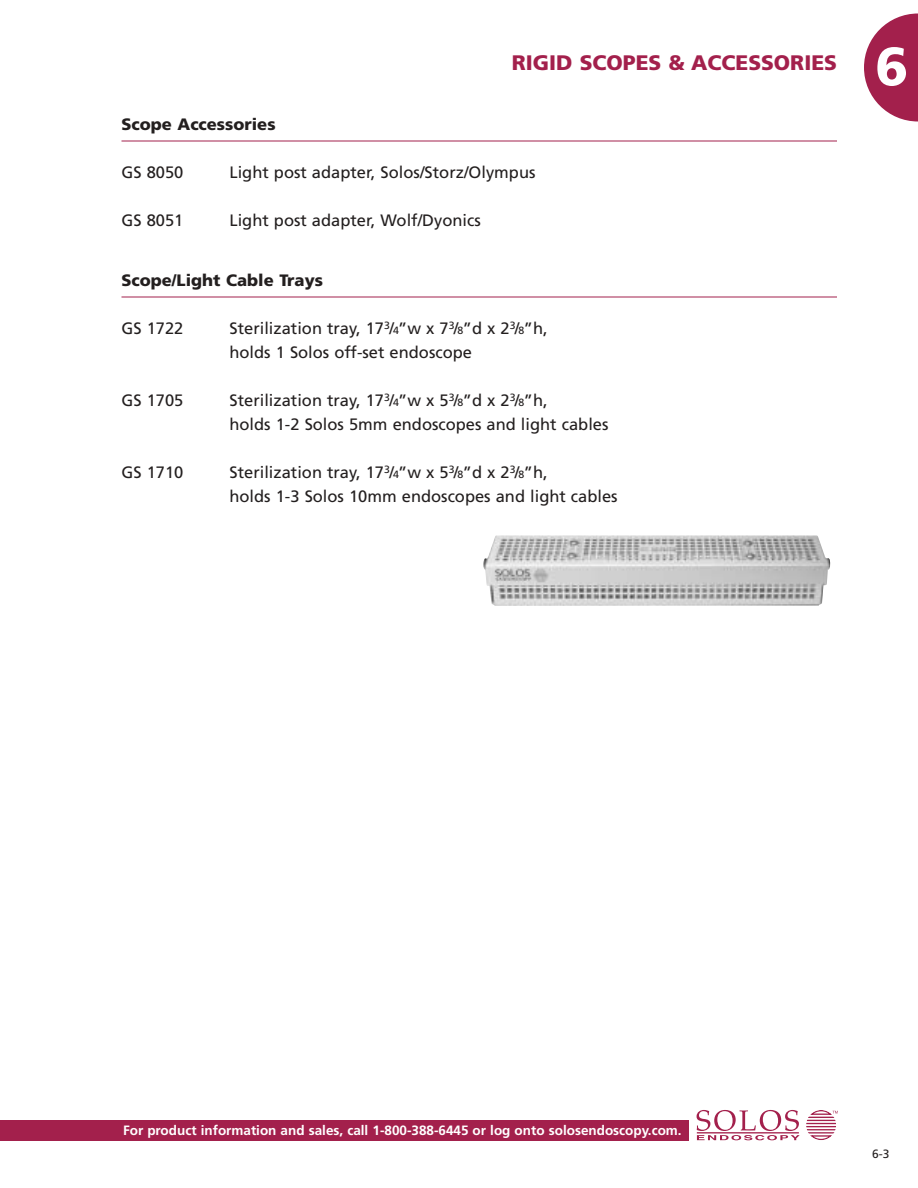
<style>
.page{position:relative;width:918px;height:1188px;background:#fff}
.page>*{position:absolute;margin:0;border:0;box-sizing:border-box;transform-origin:0 0}
.t1{font:900 54px "Frutiger";color:#fff}
.t2{font:900 21px "Frutiger";color:#a3204c}
.t3{font:16.5px/24px "Frutiger";color:#231f1f}
.t4{font:900 16.5px "Frutiger";color:#231f1f}
.t5{font:700 13.5px "Frutiger";color:#fff}
.t6{font:12px "Frutiger";color:#231f1f}
.s1{font-size:10.5px}
</style>
<div class="page">
<svg style="left:864px;top:14px;width:54px;height:108px"></svg>
<hr style="left:122px;top:141px;width:715px;height:1px;background:#a3204c">
<hr style="left:122px;top:297px;width:715px;height:1px;background:#a3204c">
<img style="left:483px;top:535px;width:347px;height:71px">
<div style="left:0;top:1120px;width:688px;height:21px;background:#a3204c"></div>
<svg style="left:697px;top:1110px;width:103px;height:30px"></svg>
<svg style="left:806px;top:1110px;width:32px;height:30px"></svg>
<p class="t2" style="left:512px;top:54px;width:327px">RIGID SCOPES &amp; ACCESSORIES</p>
<p class="t1" style="left:875px;top:45px;width:35px">6</p>
<p class="t4" style="left:122px;top:117px;width:156px">Scope Accessories</p>
<p class="t3" style="left:122px;top:161px;width:63px">GS 8050</p>
<p class="t3" style="left:229px;top:161px;width:308px">Light post adapter, Solos/Storz/Olympus</p>
<p class="t3" style="left:122px;top:209px;width:63px">GS 8051</p>
<p class="t3" style="left:229px;top:209px;width:253px">Light post adapter, Wolf/Dyonics</p>
<p class="t4" style="left:122px;top:273px;width:203px">Scope/Light Cable Trays</p>
<p class="t3" style="left:122px;top:317px;width:63px">GS 1722</p>
<p class="t3" style="left:229px;top:317px;width:320px">Sterilization tray, 17<sup>3</sup>/<span class="s1">4</span>”w x 7<sup>3</sup>/<span class="s1">8</span>”d x 2<sup>3</sup>/<span class="s1">8</span>”h, holds 1 Solos off-set endoscope</p>
<p class="t3" style="left:121px;top:389px;width:63px">GS 1705</p>
<p class="t3" style="left:229px;top:389px;width:381px">Sterilization tray, 17<sup>3</sup>/<span class="s1">4</span>”w x 5<sup>3</sup>/<span class="s1">8</span>”d x 2<sup>3</sup>/<span class="s1">8</span>”h,<br>holds 1-2 Solos 5mm endoscopes and light cables</p>
<p class="t3" style="left:121px;top:461px;width:63px">GS 1710</p>
<p class="t3" style="left:229px;top:461px;width:390px">Sterilization tray, 17<sup>3</sup>/<span class="s1">4</span>”w x 5<sup>3</sup>/<span class="s1">8</span>”d x 2<sup>3</sup>/<span class="s1">8</span>”h,<br>holds 1-3 Solos 10mm endoscopes and light cables</p>
<p class="t5" style="left:123px;top:1125px;width:560px">For product information and sales, call 1-800-388-6445 or log onto solosendoscopy.com.</p>
<p class="t6" style="left:872px;top:1149px;width:19px">6-3</p>
</div>
